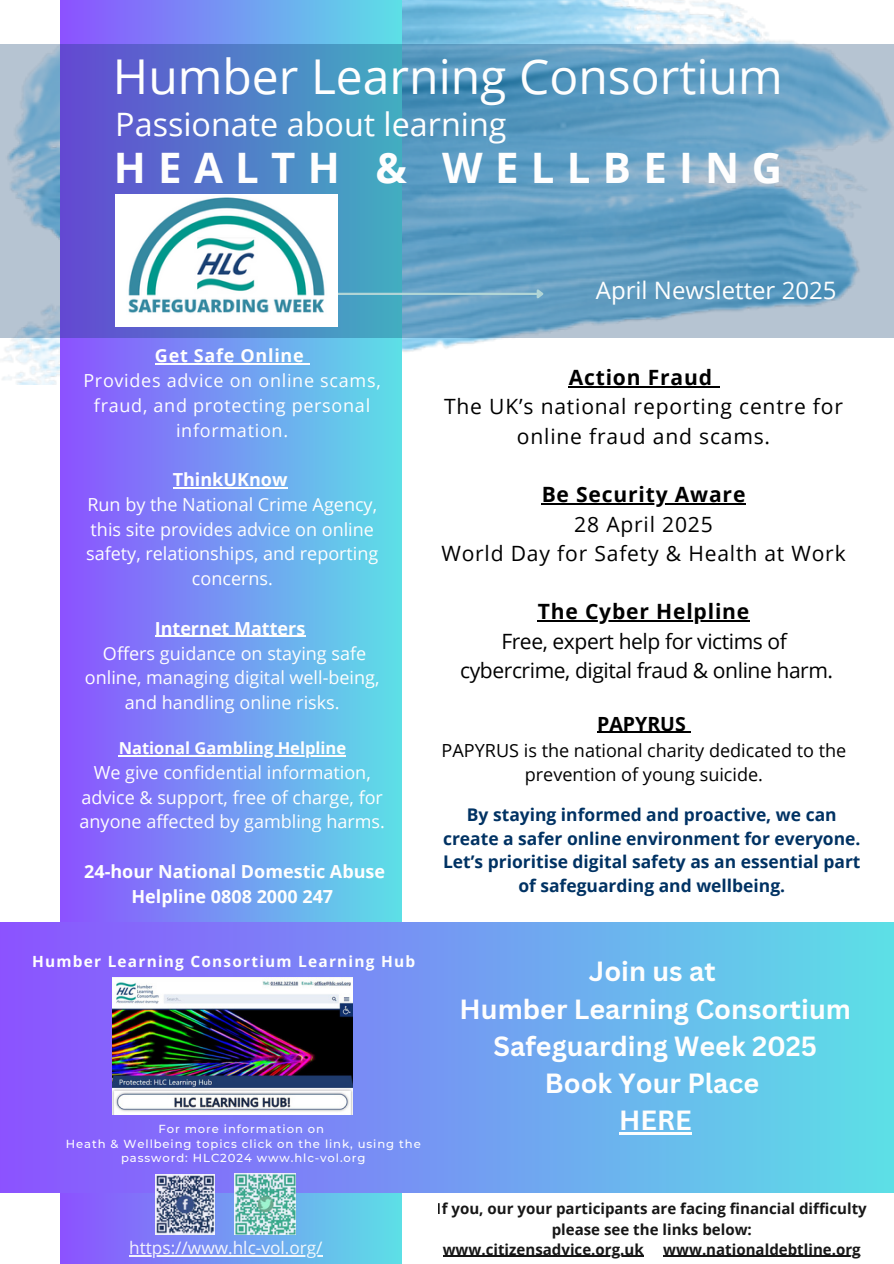
<style>
.page{position:relative;width:894px;height:1264px;background:#fff}
.page>*{position:absolute;margin:0;border:0;box-sizing:border-box;transform-origin:0 0}
.t1{font:48px "Open Sans";color:#fefefe}
.t2{font:700 42px "Open Sans";letter-spacing:.29em;color:#fefefe}
.t3{font:32.25px "Open Sans";color:#fefefe}
.t4{font:700 27px/37.2px "Canva Sans";color:#fefefe;text-align:center}
.t5{font:24px "Open Sans";color:#fefefe}
.t6{font:21px/29.2px "Open Sans";letter-spacing:.04em;color:#000;text-align:center}
.t7{font:21px/29.2px "Open Sans";letter-spacing:-.02em;color:#000;text-align:center}
.t8{font:700 19.5px "Open Sans";color:#000}
.t9{font:18px/24.8px "Open Sans";color:#fefefe;text-align:center}
.t10{font:700 18px/24.8px "Open Sans";color:#fefefe;text-align:center}
.t11{font:18px/24.8px "Open Sans";letter-spacing:.04em;color:#fefefe;text-align:center}
.t12{font:18px/24.8px "Open Sans";color:#000;text-align:center}
.t13{font:700 18px "Open Sans";letter-spacing:.04em;color:#fefefe}
.t14{font:700 17.4px/23.7px "Open Sans";color:#003263;text-align:center}
.t15{font:17.25px "Open Sans";color:#fefefe}
.t16{font:700 16.5px "Open Sans";color:#fefefe}
.t17{font:700 15.45px "Open Sans";letter-spacing:.08em;color:#fefefe}
.t18{font:700 15px "Open Sans";color:#000}
.t19{font:500 11.55px/14.5px "Montserrat";letter-spacing:.08em;color:#fefefe;text-align:center}
.s1{font-weight:700}
</style>
<div class="page">
<img style="left:0;top:0;width:893px;height:385px">
<div style="left:61px;top:0;width:340px;height:1263px;background:linear-gradient(to right,#8d53ff,#5edfe6)"></div>
<svg style="left:0;top:44px;width:893px;height:293px;background:#6a9ac7"></svg>
<hr style="left:121px;top:293px;width:416px;height:2px;background:#b1d5d6">
<svg style="left:534px;top:287px;width:12px;height:15px"></svg>
<div style="left:0;top:922px;width:893px;height:270px;background:linear-gradient(to right,#8d54ff,#5ce0e6)"></div>
<img style="left:113px;top:977px;width:240px;height:137px">
<img style="left:234px;top:1173px;width:61px;height:61px">
<img style="left:155px;top:1174px;width:59px;height:60px">
<img style="left:115px;top:194px;width:222px;height:132px">
<hr style="left:568px;top:386px;width:144px;height:1px;background:#000">
<hr style="left:541px;top:503px;width:205px;height:1px;background:#000">
<hr style="left:537px;top:620px;width:213px;height:1px;background:#000">
<hr style="left:597px;top:731px;width:88px;height:2px;background:#000">
<hr style="left:155px;top:363px;width:149px;height:1px;background:#fefefe">
<hr style="left:173px;top:487px;width:114px;height:1px;background:#fefefe">
<hr style="left:155px;top:636px;width:150px;height:1px;background:#fefefe">
<hr style="left:119px;top:755px;width:227px;height:1px;background:#fefefe">
<hr style="left:129px;top:1255px;width:193px;height:1px;background:#fefefe">
<hr style="left:442px;top:1255px;width:201px;height:1px;background:#000">
<hr style="left:663px;top:1255px;width:43px;height:1px;background:#000">
<hr style="left:706px;top:1255px;width:154px;height:1px;background:#000">
<hr style="left:619px;top:1132px;width:72px;height:2px;background:#fefefe">
<p class="t1" style="left:113px;top:43px;width:671px">Humber Learning Consortium</p>
<p class="t3" style="left:115px;top:101px;width:392px">Passionate about learning</p>
<p class="t2" style="left:114px;top:138px;width:669px">HEALTH &amp; WELLBEING</p>
<p class="t13" style="left:155px;top:343px;width:150px">Get Safe Online</p>
<p class="t11" style="left:83px;top:368px;width:299px">Provides advice on online scams, fraud, and protecting personal information.</p>
<p class="t10" style="left:173px;top:467px;width:116px">ThinkUKnow</p>
<p class="t9" style="left:86px;top:491px;width:294px">Run by the National Crime Agency, this site provides advice on online safety, relationships, and reporting concerns.</p>
<p class="t10" style="left:155px;top:615px;width:152px">Internet Matters</p>
<p class="t9" style="left:85px;top:640px;width:296px">Offers guidance on staying safe online, managing digital well-being, and handling online risks.</p>
<h6 class="t16" style="left:119px;top:736px;width:229px">National Gambling Helpline</h6>
<h6 class="t9" style="left:79px;top:759px;width:307px">We give confidential information, advice &amp; support, free of charge, for anyone affected by gambling harms.</h6>
<h6 class="t10" style="left:84px;top:858px;width:302px">24-hour National Domestic Abuse<br>Helpline 0808 2000 247</h6>
<p class="t5" style="left:595px;top:274px;width:242px">April Newsletter 2025</p>
<p class="t6" style="left:444px;top:362px;width:400px"><span class="s1">Action Fraud<br></span>The UK’s national reporting centre for online fraud and scams.</p>
<p class="t6" style="left:441px;top:479px;width:406px"><span class="s1">Be Security Aware<br></span>28 April 2025<br>World Day for Safety &amp; Health at Work</p>
<p class="t7" style="left:460px;top:596px;width:374px"><span class="s1">The Cyber Helpline<br></span>Free, expert help for victims of cybercrime, digital fraud &amp; online harm.</p>
<p class="t8" style="left:597px;top:710px;width:90px">PAPYRUS</p>
<p class="t12" style="left:441px;top:737px;width:406px">PAPYRUS is the national charity dedicated to the prevention of young suicide.</p>
<p class="t14" style="left:443px;top:802px;width:419px">By staying informed and proactive, we can create a safer online environment for everyone.<br>Let’s prioritise digital safety as an essential part of safeguarding and wellbeing.</p>
<h1 class="t17" style="left:32px;top:950px;width:384px">Humber Learning Consortium Learning Hub</h1>
<h3 class="t19" style="left:158px;top:1121px;width:167px">For more information on</h3>
<h2 class="t19" style="left:66px;top:1136px;width:356px">Heath &amp; Wellbeing topics click on the link, using the password: HLC2024 www.hlc-vol.org</h2>
<p class="t15" style="left:129px;top:1235px;width:195px">https://www.hlc-vol.org/</p>
<p class="t4" style="left:459px;top:952px;width:393px">Join us at<br>Humber Learning Consortium<br>Safeguarding Week 2025<br>Book Your Place<br>HERE</p>
<p class="t18" style="left:436px;top:1198px;width:431px">If you, our your participants are facing financial difficulty</p>
<p class="t18" style="left:551px;top:1218px;width:202px">please see the links below:</p>
<p class="t18" style="left:442px;top:1238px;width:202px">www.citizensadvice.org.uk</p>
<p class="t18" style="left:663px;top:1238px;width:199px">www.nationaldebtline.org</p>
</div>
